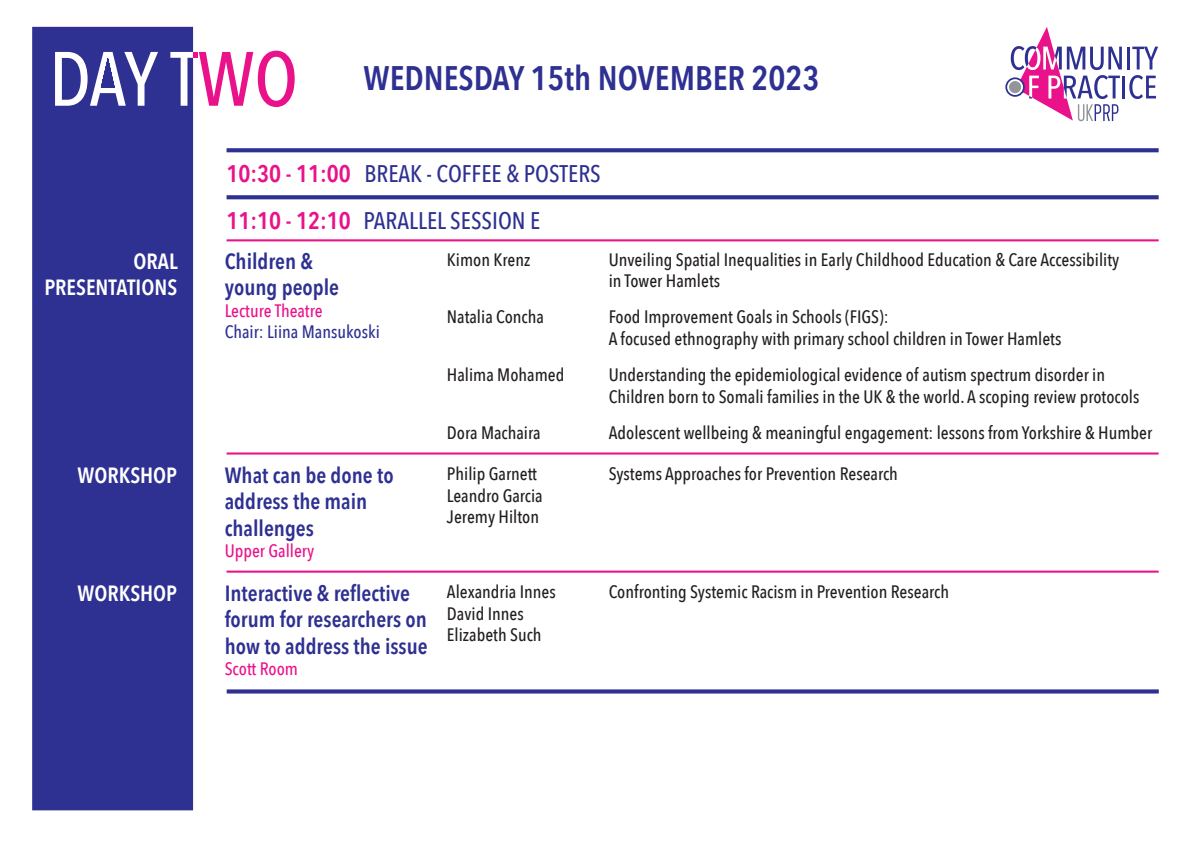
<style>
.page{position:relative;width:1191px;height:842px;background:#fff}
.page>*{position:absolute;margin:0;border:0;box-sizing:border-box;transform-origin:0 0}
.t1{font:600 34px "Avenir Next Condensed";color:#2e3092}
.t2{font:500 24px "Avenir Next Condensed";color:#2e3092}
.t3{font:600 22px/26.4px "Avenir Next Condensed";color:#2e3092}
.t4{font:600 22px/26.4px "Avenir Next Condensed";color:#fff;text-align:right}
.t5{font:500 18px/21.6px "Avenir Next Condensed";color:#231f20}
.t6{font:500 18px "Avenir Next Condensed";color:#e9128a}
.t7{font:500 18px "Avenir Next Condensed";color:#2e3092}
.s1{font-weight:600;color:#e9128a}
</style>
<div class="page">
<hr style="left:1127px;top:47px;width:2px;height:22px;background:#2e3092">
<svg style="left:1132px;top:47px;width:26px;height:22px"></svg>
<svg style="left:1010px;top:27px;width:111px;height:94px"></svg>
<hr style="left:1122px;top:76px;width:3px;height:22px;background:#2e3092">
<svg style="left:1129px;top:75px;width:27px;height:24px"></svg>
<svg style="left:1006px;top:78px;width:18px;height:18px"></svg>
<div style="left:1005px;top:77px;width:19px;height:20px;border:2px solid #2e3092;border-radius:50%"></div>
<div style="left:1008px;top:81px;width:13px;height:12px;background:#939598;border-radius:50%"></div>
<div style="left:32px;top:27px;width:161px;height:783px;background:#2e3092"></div>
<svg style="left:193px;top:51px;width:102px;height:56px"></svg>
<hr style="left:226px;top:239px;width:932px;height:2px;background:#e9128a">
<svg style="left:226px;top:195px;width:932px;height:4px;fill:#2e3092"></svg>
<hr style="left:226px;top:452px;width:932px;height:3px;background:#e9128a">
<hr style="left:226px;top:571px;width:932px;height:2px;background:#e9128a">
<svg style="left:227px;top:689px;width:931px;height:4px;fill:#2e3092"></svg>
<svg style="left:226px;top:148px;width:932px;height:4px;fill:#2e3092"></svg>
<h1 class="t1" style="left:363px;top:49px;width:457px">WEDNESDAY 15th NOVEMBER 2023</h1>
<h2 class="t2" style="left:226px;top:159px;width:376px"><span class="s1">10:30 - 11:00</span> BREAK - COFFEE &amp; POSTERS</h2>
<h2 class="t2" style="left:226px;top:206px;width:315px"><span class="s1">11:10 - 12:10</span> PARALLEL SESSION E</h2>
<p class="t3" style="left:225px;top:247px;width:116px">Children &amp; young people</p>
<p class="t6" style="left:225px;top:300px;width:99px">Lecture Theatre</p>
<p class="t7" style="left:225px;top:321px;width:157px">Chair: Liina Mansukoski</p>
<p class="t4" style="left:44px;top:247px;width:135px">ORAL<br>PRESENTATIONS</p>
<p class="t5" style="left:609px;top:249px;width:512px">Unveiling Spatial Inequalities in Early Childhood Education &amp; Care Accessibility in Tower Hamlets</p>
<p class="t5" style="left:609px;top:306px;width:454px">Food Improvement Goals in Schools (FIGS):<br>A focused ethnography with primary school children in Tower Hamlets</p>
<p class="t5" style="left:609px;top:364px;width:532px">Understanding the epidemiological evidence of autism spectrum disorder in<br>Children born to Somali families in the UK &amp; the world. A scoping review protocols</p>
<p class="t5" style="left:609px;top:421px;width:545px">Adolescent wellbeing &amp; meaningful engagement: lessons from Yorkshire &amp; Humber</p>
<p class="t3" style="left:225px;top:461px;width:170px">What can be done to address the main challenges</p>
<p class="t6" style="left:225px;top:540px;width:91px">Upper Gallery</p>
<p class="t5" style="left:447px;top:249px;width:85px">Kimon Krenz</p>
<p class="t5" style="left:447px;top:306px;width:99px">Natalia Concha</p>
<p class="t5" style="left:447px;top:364px;width:119px">Halima Mohamed</p>
<p class="t5" style="left:447px;top:421px;width:95px">Dora Machaira</p>
<p class="t4" style="left:77px;top:461px;width:101px">WORKSHOP</p>
<p class="t5" style="left:609px;top:463px;width:291px">Systems Approaches for Prevention Research</p>
<p class="t5" style="left:447px;top:463px;width:97px">Philip Garnett<br>Leandro Garcia<br>Jeremy Hilton</p>
<p class="t3" style="left:225px;top:579px;width:204px">Interactive &amp; reflective forum for researchers on how to address the issue</p>
<p class="t6" style="left:225px;top:658px;width:75px">Scott Room</p>
<p class="t4" style="left:77px;top:579px;width:101px">WORKSHOP</p>
<p class="t5" style="left:609px;top:581px;width:342px">Confronting Systemic Racism in Prevention Research</p>
<p class="t5" style="left:447px;top:581px;width:110px">Alexandria Innes<br>David Innes<br>Elizabeth Such</p>
</div>
